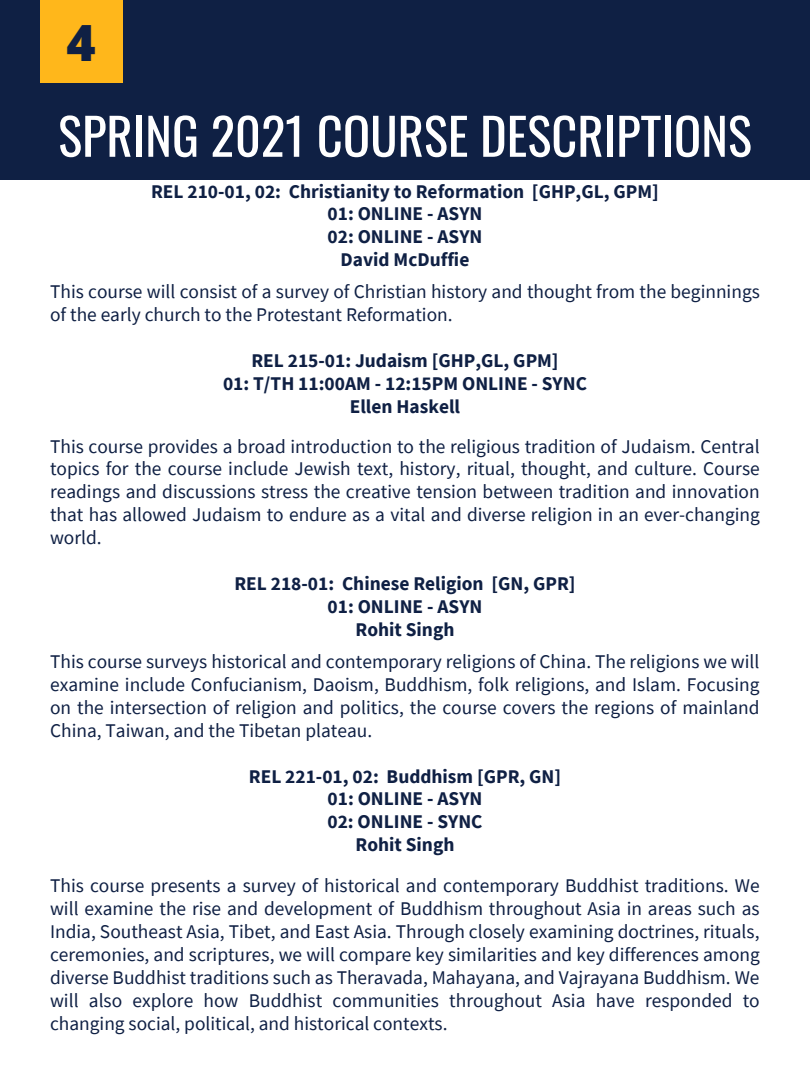
<style>
.page{position:relative;width:810px;height:1080px;background:#fff}
.page>*{position:absolute;margin:0;border:0;box-sizing:border-box;transform-origin:0 0}
.t1{font:50.62px "Oswald";color:#fff}
.t2{font:800 50px "Open Sans";color:#0f2044}
.t3{font:19.38px/23px "Source Sans Pro";color:#0f2044;text-align:justify}
.t4{font:700 19.38px/23px "Source Sans Pro";color:#0f2044;text-align:center}
</style>
<div class="page">
<div style="left:0;top:0;width:810px;height:180px;background:#0f2044"></div>
<div style="left:40px;top:0;width:83px;height:83px;background:#ffb71b"></div>
<h2 class="t2" style="left:66px;top:7px;width:31px">4</h2>
<h1 class="t1" style="left:58px;top:96px;width:695px">SPRING 2021 COURSE DESCRIPTIONS</h1>
<p class="t4" style="left:151px;top:179px;width:509px">REL 210-01, 02: Christianity to Reformation [GHP,GL, GPM]<br>01: ONLINE - ASYN<br>02: ONLINE - ASYN<br>David McDuffie</p>
<p class="t3" style="left:50px;top:279px;width:711px">This course will consist of a survey of Christian history and thought from the beginnings of the early church to the Protestant Reformation.</p>
<p class="t4" style="left:223px;top:348px;width:365px">REL 215-01: Judaism [GHP,GL, GPM]<br>01: T/TH 11:00AM - 12:15PM ONLINE - SYNC<br>Ellen Haskell</p>
<p class="t3" style="left:50px;top:434px;width:711px">This course provides a broad introduction to the religious tradition of Judaism. Central topics for the course include Jewish text, history, ritual, thought, and culture. Course readings and discussions stress the creative tension between tradition and innovation that has allowed Judaism to endure as a vital and diverse religion in an ever-changing world.</p>
<p class="t4" style="left:234px;top:572px;width:343px">REL 218-01: Chinese Religion [GN, GPR]<br>01: ONLINE - ASYN<br>Rohit Singh</p>
<p class="t3" style="left:50px;top:649px;width:711px">This course surveys historical and contemporary religions of China. The religions we will examine include Confucianism, Daoism, Buddhism, folk religions, and Islam. Focusing on the intersection of religion and politics, the course covers the regions of mainland China, Taiwan, and the Tibetan plateau.</p>
<p class="t4" style="left:249px;top:764px;width:314px">REL 221-01, 02: Buddhism [GPR, GN]<br>01: ONLINE - ASYN<br>02: ONLINE - SYNC<br>Rohit Singh</p>
<p class="t3" style="left:50px;top:874px;width:711px">This course presents a survey of historical and contemporary Buddhist traditions. We will examine the rise and development of Buddhism throughout Asia in areas such as India, Southeast Asia, Tibet, and East Asia. Through closely examining doctrines, rituals, ceremonies, and scriptures, we will compare key similarities and key differences among diverse Buddhist traditions such as Theravada, Mahayana, and Vajrayana Buddhism. We will also explore how Buddhist communities throughout Asia have responded to changing social, political, and historical contexts.</p>
</div>
